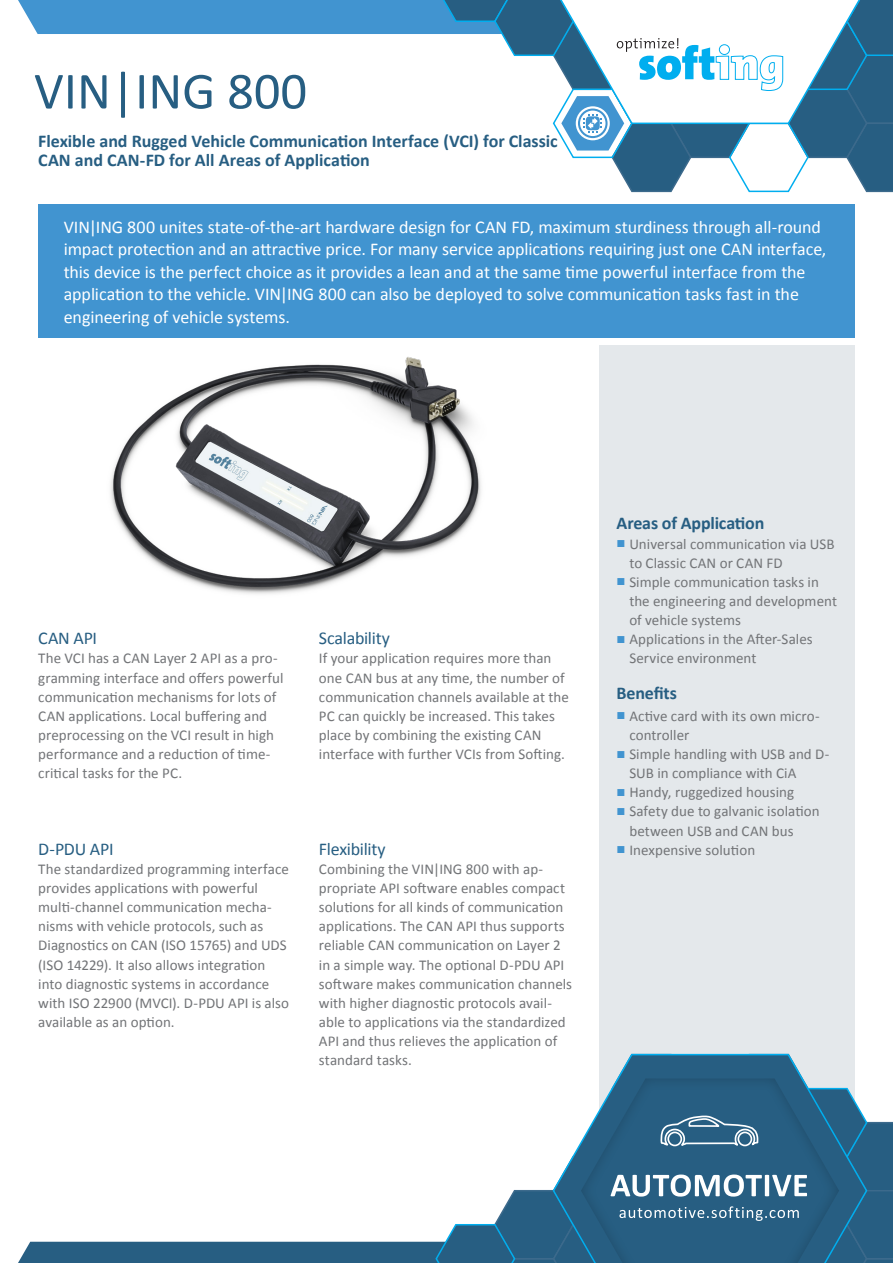
<style>
.page{position:relative;width:893px;height:1263px;background:#fff}
.page>*{position:absolute;margin:0;border:0;box-sizing:border-box;transform-origin:0 0}
.t1{font:52.5px "Calibri";color:#275e82}
.t2{font:18px/22.5px "Calibri";letter-spacing:-.005em;color:#fff}
.t3{font:700 18px/19.2px "Calibri";color:#275e82}
.t4{font:18px "Calibri";letter-spacing:-.015em;color:#275e82}
.t5{font:15px/19.2px "Calibri";letter-spacing:.005em;color:#727477}
.s1{font-family:"Arial";color:#4194d0}
</style>
<div class="page">
<div style="left:600px;top:345px;width:255px;height:854px;background:#e4e8eb"></div>
<div style="left:38px;top:204px;width:817px;height:134px;background:#4194d0"></div>
<img style="left:110px;top:357px;width:371px;height:237px">
<svg style="left:18px;top:0;width:875px;height:193px"></svg>
<svg style="left:18px;top:1053px;width:875px;height:210px"></svg>
<p class="t1" style="left:34px;top:58px;width:275px">VIN|ING 800</p>
<p class="t3" style="left:38px;top:131px;width:521px">Flexible and Rugged Vehicle Communication Interface (VCI) for Classic<br>CAN and CAN-FD for All Areas of Application</p>
<p class="t2" style="left:64px;top:216px;width:764px">VIN|ING 800 unites state-of-the-art hardware design for CAN FD, maximum sturdiness through all-round impact protection and an attractive price. For many service applications requiring just one CAN interface, this device is the perfect choice as it provides a lean and at the same time powerful interface from the application to the vehicle. VIN|ING 800 can also be deployed to solve communication tasks fast in the engineering of vehicle systems.</p>
<p class="t4" style="left:38px;top:627px;width:60px">CAN API</p>
<p class="t5" style="left:38px;top:649px;width:247px">The VCI has a CAN Layer 2 API as a pro&shy;gramming interface and offers powerful communication mechanisms for lots of CAN applications. Local buffering and preprocessing on the VCI result in high performance and a reduction of time&shy;critical tasks for the PC.</p>
<p class="t4" style="left:38px;top:837px;width:77px">D-PDU API</p>
<p class="t5" style="left:38px;top:859px;width:252px">The standardized programming interface provides applications with powerful multi-channel communication mecha&shy;nisms with vehicle protocols, such as Diagnostics on CAN (ISO 15765) and UDS (ISO 14229). It also allows integration into diagnostic systems in accordance with ISO 22900 (MVCI). D-PDU API is also available as an option.</p>
<p class="t4" style="left:319px;top:627px;width:73px">Scalability</p>
<p class="t5" style="left:319px;top:649px;width:252px">If your application requires more than one CAN bus at any time, the number of communication channels available at the PC can quickly be increased. This takes place by combining the existing CAN interface with further VCIs from Softing.</p>
<p class="t4" style="left:319px;top:837px;width:68px">Flexibility</p>
<p class="t5" style="left:319px;top:859px;width:255px">Combining the VIN|ING 800 with ap&shy;propriate API software enables compact solutions for all kinds of communication applications. The CAN API thus supports reliable CAN communication on Layer 2 in a simple way. The optional D-PDU API software makes communication channels with higher diagnostic protocols avail&shy;able to applications via the standardized API and thus relieves the application of standard tasks.</p>
<p class="t3" style="left:617px;top:514px;width:149px">Areas of Application</p>
<p class="t5" style="left:629px;top:534px;width:207px;text-indent:-13px"><span class="s1">■</span> Universal communication via USB to Classic CAN or CAN FD</p>
<p class="t5" style="left:629px;top:572px;width:209px;text-indent:-13px"><span class="s1">■</span> Simple communication tasks in the engineering and development of vehicle systems</p>
<p class="t5" style="left:629px;top:630px;width:185px;text-indent:-13px"><span class="s1">■</span> Applications in the After-Sales<br>Service environment</p>
<p class="t3" style="left:617px;top:684px;width:62px">Benefits</p>
<p class="t5" style="left:629px;top:706px;width:192px;text-indent:-13px"><span class="s1">■</span> Active card with its own micro&shy;controller</p>
<p class="t5" style="left:629px;top:744px;width:202px;text-indent:-13px"><span class="s1">■</span> Simple handling with USB and D-<br>SUB in compliance with CiA</p>
<p class="t5" style="left:617px;top:783px;width:179px"><span class="s1">■</span> Handy, ruggedized housing</p>
<p class="t5" style="left:629px;top:802px;width:192px;text-indent:-13px"><span class="s1">■</span> Safety due to galvanic isolation between USB and CAN bus</p>
<p class="t5" style="left:617px;top:840px;width:140px"><span class="s1">■</span> Inexpensive solution</p>
</div>
